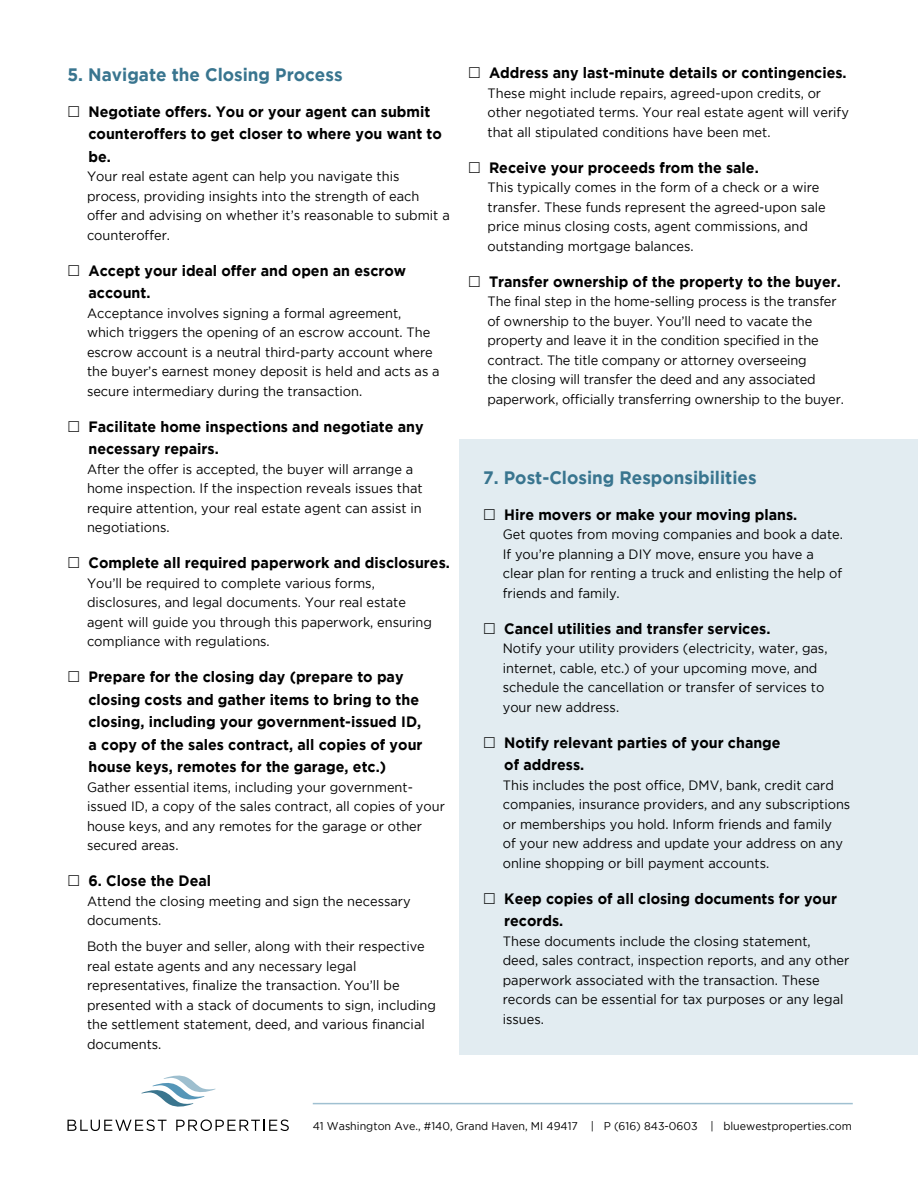
<style>
.page{position:relative;width:918px;height:1188px;background:#fff}
.page>*{position:absolute;margin:0;border:0;box-sizing:border-box;transform-origin:0 0}
.t1{font:700 18px "Gotham";color:#39758f;scale:.95 1}
.t2{font:700 15px/22.5px "Gotham";color:#000;scale:.95 1}
.t3{font:13.5px/19.5px "Gotham";color:#000;scale:.95 1}
.t4{font:11.25px "Gotham";color:#000;scale:.95 1}
</style>
<div class="page">
<div style="left:459px;top:440px;width:459px;height:615px;background:#e2ecf1"></div>
<svg style="left:141px;top:1075px;width:74px;height:32px"></svg>
<svg style="left:68px;top:1120px;width:99px;height:11px"></svg>
<svg style="left:176px;top:1119px;width:113px;height:12px"></svg>
<hr style="left:313px;top:1103px;width:540px;height:1px;background:#a0c0d1">
<h1 class="t1" style="left:68px;top:64px;width:291px">5. Navigate the Closing Process</h1>
<p class="t2" style="left:89px;top:100px;width:374px">Negotiate offers. You or your agent can submit counteroffers to get closer to where you want to be.</p>
<p class="t3" style="left:87px;top:166px;width:383px">Your real estate agent can help you navigate this process, providing insights into the strength of each offer and advising on whether it’s reasonable to submit a counteroffer.</p>
<p class="t2" style="left:89px;top:259px;width:336px">Accept your ideal offer and open an escrow account.</p>
<p class="t3" style="left:87px;top:303px;width:373px">Acceptance involves signing a formal agreement, which triggers the opening of an escrow account. The escrow account is a neutral third-party account where the buyer’s earnest money deposit is held and acts as a secure intermediary during the transaction.</p>
<p class="t2" style="left:89px;top:415px;width:354px">Facilitate home inspections and negotiate any necessary repairs.</p>
<p class="t3" style="left:87px;top:459px;width:355px">After the offer is accepted, the buyer will arrange a home inspection. If the inspection reveals issues that require attention, your real estate agent can assist in negotiations.</p>
<p class="t2" style="left:89px;top:551px;width:382px">Complete all required paperwork and disclosures.</p>
<p class="t3" style="left:87px;top:573px;width:365px">You’ll be required to complete various forms, disclosures, and legal documents. Your real estate agent will guide you through this paperwork, ensuring compliance with regulations.</p>
<p class="t2" style="left:89px;top:665px;width:353px">Prepare for the closing day (prepare to pay closing costs and gather items to bring to the closing, including your government-issued ID, a copy of the sales contract, all copies of your house keys, remotes for the garage, etc.)</p>
<p class="t3" style="left:87px;top:777px;width:378px">Gather essential items, including your government&shy;issued ID, a copy of the sales contract, all copies of your house keys, and any remotes for the garage or other secured areas.</p>
<p class="t2" style="left:89px;top:869px;width:131px">6. Close the Deal</p>
<p class="t3" style="left:87px;top:891px;width:342px">Attend the closing meeting and sign the necessary documents.</p>
<p class="t3" style="left:87px;top:937px;width:369px">Both the buyer and seller, along with their respective real estate agents and any necessary legal representatives, finalize the transaction. You’ll be presented with a stack of documents to sign, including the settlement statement, deed, and various financial documents.</p>
<p class="t2" style="left:489px;top:62px;width:378px">Address any last-minute details or contingencies.</p>
<p class="t3" style="left:488px;top:83px;width:382px">These might include repairs, agreed-upon credits, or other negotiated terms. Your real estate agent will verify that all stipulated conditions have been met.</p>
<p class="t2" style="left:489px;top:156px;width:285px">Receive your proceeds from the sale.</p>
<p class="t3" style="left:488px;top:178px;width:358px">This typically comes in the form of a check or a wire transfer. These funds represent the agreed-upon sale price minus closing costs, agent commissions, and outstanding mortgage balances.</p>
<p class="t2" style="left:489px;top:270px;width:372px">Transfer ownership of the property to the buyer.</p>
<p class="t3" style="left:488px;top:292px;width:377px">The final step in the home-selling process is the transfer of ownership to the buyer. You’ll need to vacate the property and leave it in the condition specified in the contract. The title company or attorney overseeing<br>the closing will transfer the deed and any associated paperwork, officially transferring ownership to the buyer.</p>
<h1 class="t1" style="left:483px;top:467px;width:289px">7. Post-Closing Responsibilities</h1>
<p class="t2" style="left:504px;top:503px;width:310px">Hire movers or make your moving plans.</p>
<p class="t3" style="left:503px;top:525px;width:360px">Get quotes from moving companies and book a date.<br>If you’re planning a DIY move, ensure you have a clear plan for renting a truck and enlisting the help of friends and family.</p>
<p class="t2" style="left:504px;top:617px;width:282px">Cancel utilities and transfer services.</p>
<p class="t3" style="left:503px;top:639px;width:343px">Notify your utility providers (electricity, water, gas, internet, cable, etc.) of your upcoming move, and schedule the cancellation or transfer of services to your new address.</p>
<p class="t2" style="left:504px;top:731px;width:292px">Notify relevant parties of your change of address.</p>
<p class="t3" style="left:503px;top:775px;width:367px">This includes the post office, DMV, bank, credit card companies, insurance providers, and any subscriptions or memberships you hold. Inform friends and family<br>of your new address and update your address on any online shopping or bill payment accounts.</p>
<p class="t2" style="left:504px;top:887px;width:352px">Keep copies of all closing documents for your records.</p>
<p class="t3" style="left:503px;top:931px;width:366px">These documents include the closing statement,<br>deed, sales contract, inspection reports, and any other paperwork associated with the transaction. These records can be essential for tax purposes or any legal issues.</p>
<p class="t4" style="left:313px;top:1120px;width:569px">41 Washington Ave., #140, Grand Haven, MI 49417 | P (616) 843-0603 | bluewestproperties.com</p>
</div>
